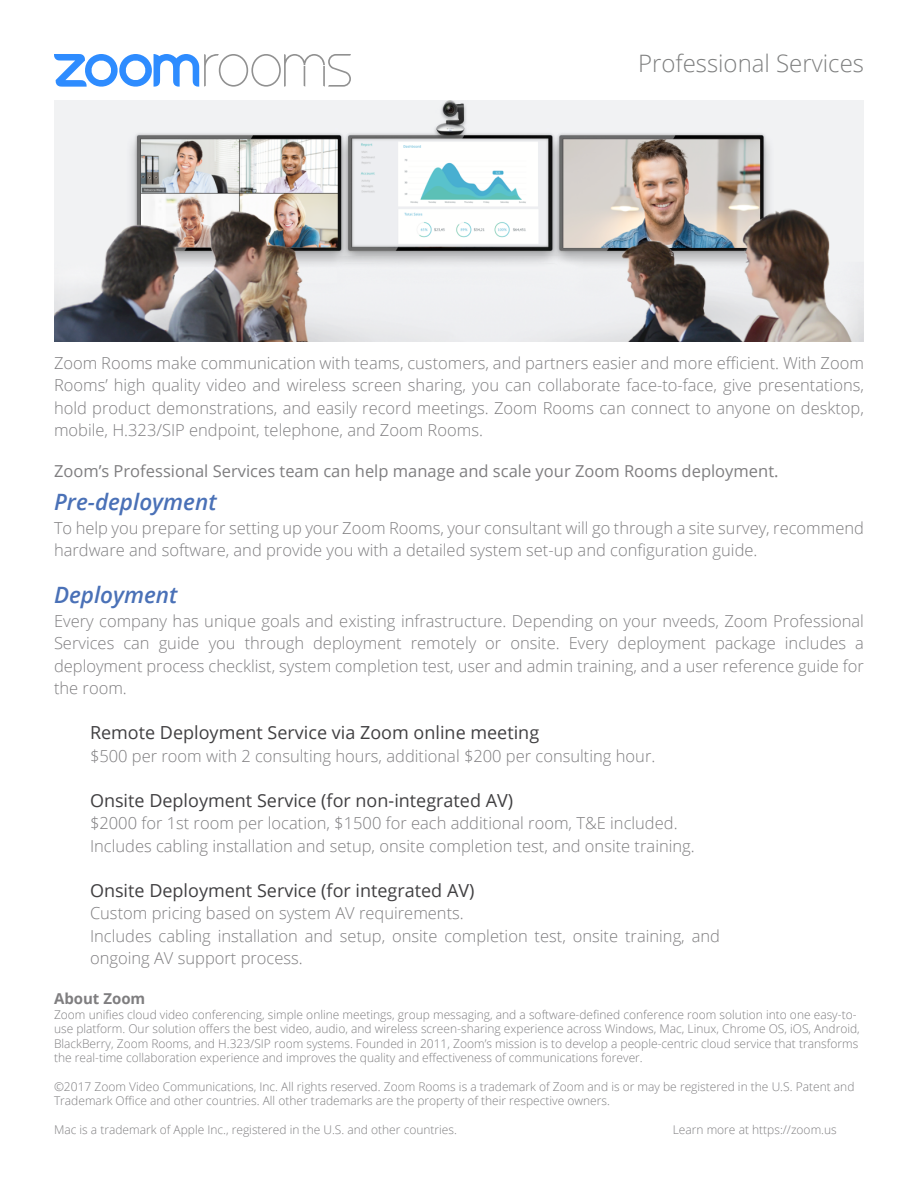
<style>
.page{position:relative;width:918px;height:1188px;background:#fff}
.page>*{position:absolute;margin:0;border:0;box-sizing:border-box;transform-origin:0 0}
.t1{font:300 24px "Open Sans";color:#7f8080}
.t2{font:italic 600 22.5px "Open Sans";color:#4a71b7}
.t3{font:18px "Open Sans";color:#414042}
.t4{font:300 16.5px/22.5px "Open Sans";color:#7f7e80}
.t5{font:16.5px "Open Sans";color:#7f7e80}
.t6{font:700 15px "Open Sans";color:#7f7e80}
.t7{font:300 12px/14.4px "Open Sans";color:#7f7e80}
</style>
<div class="page">
<svg style="left:54px;top:54px;width:297px;height:33px"></svg>
<img style="left:54px;top:101px;width:810px;height:241px">
<h1 class="t1" style="left:638px;top:47px;width:228px">Professional Services</h1>
<p class="t4" style="left:54px;top:351px;width:812px;text-align:justify">Zoom Rooms make communication with teams, customers, and partners easier and more efficient. With Zoom Rooms’ high quality video and wireless screen sharing, you can collaborate face-to-face, give presentations, hold product demonstrations, and easily record meetings. Zoom Rooms can connect to anyone on desktop, mobile, H.323/SIP endpoint, telephone, and Zoom Rooms.</p>
<p class="t5" style="left:54px;top:460px;width:726px">Zoom’s Professional Services team can help manage and scale your Zoom Rooms deployment.</p>
<h2 class="t2" style="left:54px;top:486px;width:164px">Pre-deployment</h2>
<p class="t4" style="left:54px;top:516px;width:812px">To help you prepare for setting up your Zoom Rooms, your consultant will go through a site survey, recommend hardware and software, and provide you with a detailed system set-up and configuration guide.</p>
<h2 class="t2" style="left:54px;top:579px;width:125px">Deployment</h2>
<p class="t4" style="left:54px;top:609px;width:812px;text-align:justify">Every company has unique goals and existing infrastructure. Depending on your nveeds, Zoom Professional Services can guide you through deployment remotely or onsite. Every deployment package includes a deployment process checklist, system completion test, user and admin training, and a user reference guide for the room.</p>
<p class="t3" style="left:90px;top:720px;width:451px">Remote Deployment Service via Zoom online meeting</p>
<p class="t4" style="left:90px;top:744px;width:567px">$500 per room with 2 consulting hours, additional $200 per consulting hour.</p>
<p class="t3" style="left:90px;top:788px;width:425px">Onsite Deployment Service (for non-integrated AV)</p>
<p class="t4" style="left:90px;top:812px;width:606px">$2000 for 1st room per location, $1500 for each additional room, T&amp;E included.<br>Includes cabling installation and setup, onsite completion test, and onsite training.</p>
<p class="t3" style="left:90px;top:878px;width:386px">Onsite Deployment Service (for integrated AV)</p>
<p class="t4" style="left:90px;top:902px;width:632px">Custom pricing based on system AV requirements.<br>Includes cabling installation and setup, onsite completion test, onsite training, and ongoing AV support process.</p>
<p class="t6" style="left:54px;top:988px;width:93px">About Zoom</p>
<p class="t7" style="left:54px;top:1007px;width:807px">Zoom unifies cloud video conferencing, simple online meetings, group messaging, and a software-defined conference room solution into one easy-to&shy;use platform. Our solution offers the best video, audio, and wireless screen-sharing experience across Windows, Mac, Linux, Chrome OS, iOS, Android, BlackBerry, Zoom Rooms, and H.323/SIP room systems. Founded in 2011, Zoom’s mission is to develop a people-centric cloud service that transforms the real-time collaboration experience and improves the quality and effectiveness of communications forever.</p>
<p class="t7" style="left:54px;top:1079px;width:802px">©2017 Zoom Video Communications, Inc. All rights reserved. Zoom Rooms is a trademark of Zoom and is or may be registered in the U.S. Patent and<br>Trademark Office and other countries. All other trademarks are the property of their respective owners.</p>
<p class="t7" style="left:54px;top:1122px;width:404px">Mac is a trademark of Apple Inc., registered in the U.S. and other countries.</p>
<p class="t7" style="left:673px;top:1122px;width:166px">Learn more at https://zoom.us</p>
</div>
